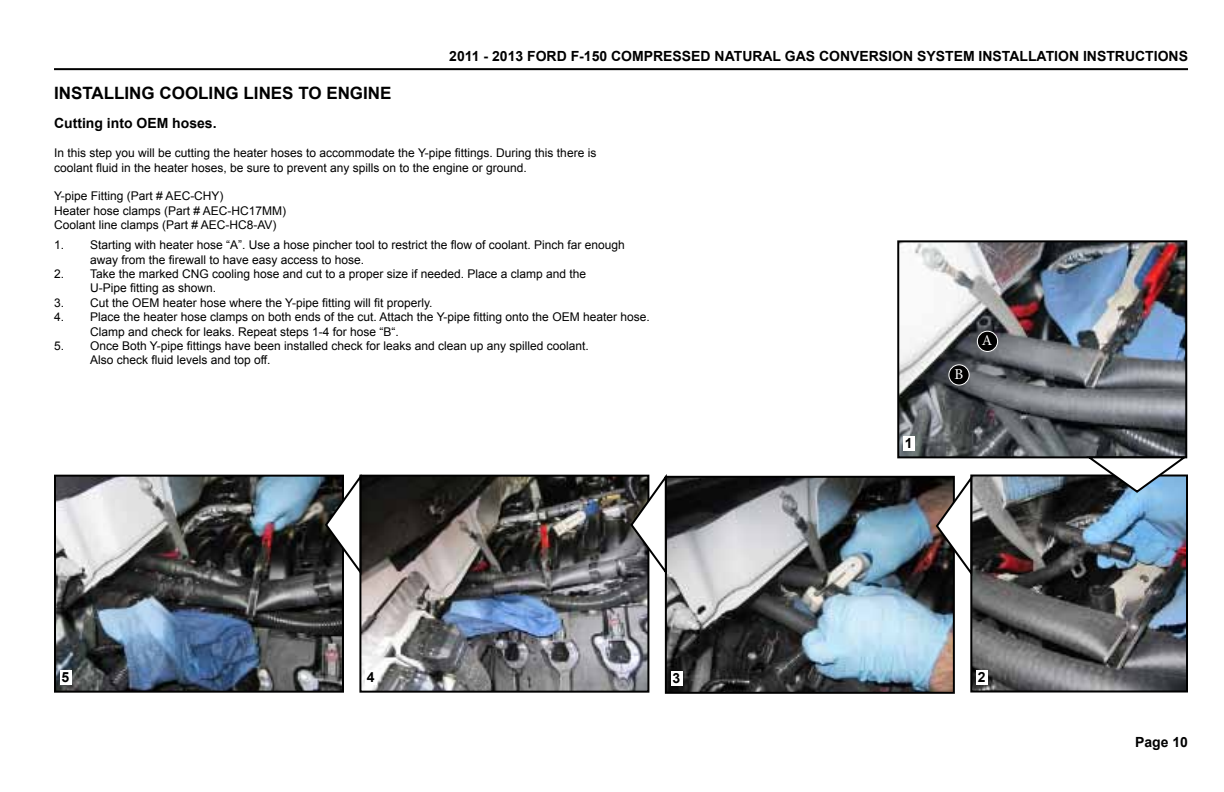
<style>
.page{position:relative;width:1224px;height:792px;background:#fff}
.page>*{position:absolute;margin:0;border:0;box-sizing:border-box;transform-origin:0 0}
.t1{font:700 17px "Arial";color:#000}
.t2{font:15px "Minion Pro";color:#fff}
.t3{font:700 14px "Arial";color:#000}
.t4{font:700 14px "Arial";color:#000101}
.t5{font:12px/14.4px "Arial";color:#000}
</style>
<div class="page">
<hr style="left:54px;top:68px;width:1134px;height:2px;background:#000">
<img style="left:57px;top:478px;width:284px;height:212px">
<div style="left:54px;top:475px;width:290px;height:218px;border:2px solid #000"></div>
<svg style="left:60px;top:670px;width:11px;height:15px"></svg>
<img style="left:362px;top:478px;width:284px;height:212px">
<div style="left:359px;top:475px;width:290px;height:218px;border:2px solid #000"></div>
<svg style="left:366px;top:670px;width:11px;height:15px"></svg>
<img style="left:668px;top:479px;width:284px;height:212px">
<div style="left:665px;top:476px;width:290px;height:218px;border:2px solid #000"></div>
<svg style="left:671px;top:671px;width:11px;height:15px"></svg>
<img style="left:900px;top:243px;width:284px;height:212px">
<div style="left:897px;top:240px;width:290px;height:218px;border:2px solid #000"></div>
<svg style="left:903px;top:436px;width:12px;height:15px"></svg>
<img style="left:973px;top:478px;width:212px;height:212px">
<div style="left:970px;top:475px;width:218px;height:218px;border:2px solid #000"></div>
<svg style="left:976px;top:670px;width:12px;height:15px"></svg>
<svg style="left:324px;top:474px;width:39px;height:104px"></svg>
<svg style="left:629px;top:474px;width:40px;height:104px"></svg>
<svg style="left:935px;top:475px;width:39px;height:104px"></svg>
<svg style="left:1086px;top:455px;width:102px;height:39px"></svg>
<div style="left:977px;top:331px;width:21px;height:20px;background:#000;border-radius:50%"></div>
<div style="left:977px;top:331px;width:21px;height:21px;border:1px solid #fff;border-radius:50%"></div>
<div style="left:949px;top:365px;width:20px;height:20px;background:#000;border-radius:50%"></div>
<div style="left:948px;top:364px;width:22px;height:22px;border:1px solid #fff;border-radius:50%"></div>
<h1 class="t1" style="left:54px;top:82px;width:339px">INSTALLING COOLING LINES TO ENGINE</h1>
<p class="t3" style="left:54px;top:113px;width:164px">Cutting into OEM hoses.</p>
<p class="t3" style="left:449px;top:46px;width:740px">2011 - 2013 FORD F-150 COMPRESSED NATURAL GAS CONVERSION SYSTEM INSTALLATION INSTRUCTIONS</p>
<p class="t5" style="left:54px;top:146px;width:544px">In this step you will be cutting the heater hoses to accommodate the Y-pipe fittings. During this there is coolant fluid in the heater hoses, be sure to prevent any spills on to the engine or ground.</p>
<p class="t5" style="left:54px;top:189px;width:234px">Y-pipe Fitting (Part # AEC-CHY)<br>Heater hose clamps (Part # AEC-HC17MM)<br>Coolant line clamps (Part # AEC-HC8-AV)</p>
<p class="t5" style="left:90px;top:238px;width:536px;text-indent:-36px">1. Starting with heater hose “A”. Use a hose pincher tool to restrict the flow of coolant. Pinch far enough away from the firewall to have easy access to hose.</p>
<p class="t5" style="left:90px;top:266px;width:498px;text-indent:-36px">2. Take the marked CNG cooling hose and cut to a proper size if needed. Place a clamp and the<br>U-Pipe fitting as shown.</p>
<p class="t5" style="left:54px;top:295px;width:380px">3. Cut the OEM heater hose where the Y-pipe fitting will fit properly.</p>
<p class="t5" style="left:90px;top:310px;width:561px;text-indent:-36px">4. Place the heater hose clamps on both ends of the cut. Attach the Y-pipe fitting onto the OEM heater hose.<br>Clamp and check for leaks. Repeat steps 1-4 for hose “B“.</p>
<p class="t5" style="left:90px;top:338px;width:500px;text-indent:-36px">5. Once Both Y-pipe fittings have been installed check for leaks and clean up any spilled coolant.<br>Also check fluid levels and top off.</p>
<p class="t4" style="left:62px;top:667px;width:9px">5</p>
<p class="t4" style="left:367px;top:667px;width:9px">4</p>
<p class="t4" style="left:672px;top:668px;width:9px">3</p>
<p class="t4" style="left:905px;top:433px;width:9px">1</p>
<p class="t2" style="left:955px;top:364px;width:10px">B</p>
<p class="t2" style="left:982px;top:331px;width:12px">A</p>
<p class="t4" style="left:978px;top:667px;width:9px">2</p>
<p class="t3" style="left:1135px;top:733px;width:54px">Page 10</p>
</div>
